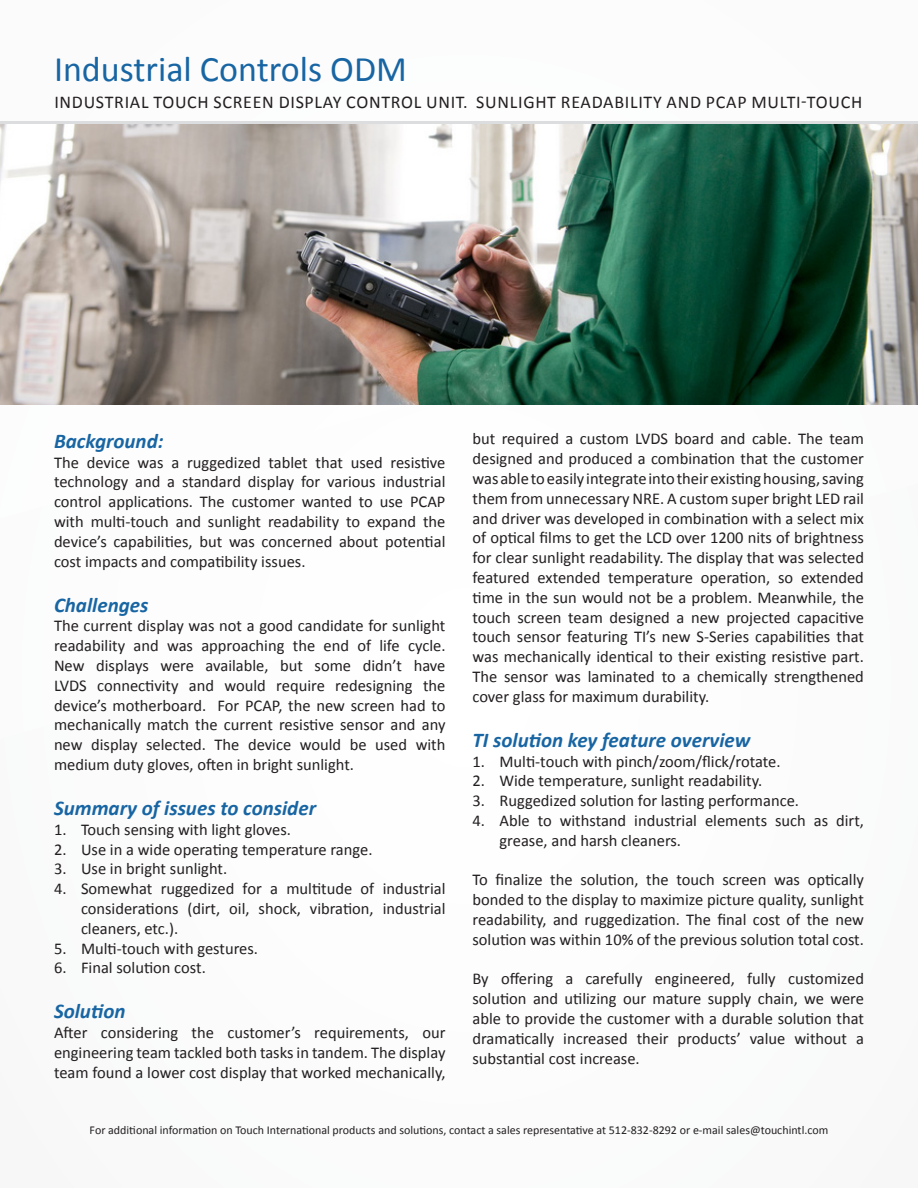
<style>
.page{position:relative;width:918px;height:1188px;background:#fff}
.page>*{position:absolute;margin:0;border:0;box-sizing:border-box;transform-origin:0 0}
.t1{font:36px "Calibri";color:#1865a3}
.t2{font:italic 700 21px "Calibri";color:#1865a3}
.t3{font:18px "Calibri";letter-spacing:.04em;color:#231f20}
.t4{font:16.5px/19.8px "Calibri";color:#231f20;text-align:justify}
.t5{font:12px "Calibri";color:#231f20}
</style>
<div class="page">
<hr style="left:0;top:122px;width:918px;height:3px;background:#dcdddf">
<img style="left:0;top:125px;width:918px;height:280px">
<p class="t1" style="left:54px;top:46px;width:354px">Industrial Controls ODM</p>
<p class="t3" style="left:54px;top:91px;width:809px">INDUSTRIAL TOUCH SCREEN DISPLAY CONTROL UNIT. SUNLIGHT READABILITY AND PCAP MULTI-TOUCH</p>
<p class="t2" style="left:54px;top:427px;width:111px">Background:</p>
<p class="t4" style="left:54px;top:452px;width:393px">The device was a ruggedized tablet that used resistive technology and a standard display for various industrial control applications. The customer wanted to use PCAP with multi-touch and sunlight readability to expand the device’s capabilities, but was concerned about potential cost impacts and compatibility issues.</p>
<p class="t2" style="left:54px;top:591px;width:96px">Challenges</p>
<p class="t4" style="left:54px;top:616px;width:393px">The current display was not a good candidate for sunlight readability and was approaching the end of life cycle.<br>New displays were available, but some didn’t have LVDS connectivity and would require redesigning the device’s motherboard. For PCAP, the new screen had to mechanically match the current resistive sensor and any new display selected. The device would be used with medium duty gloves, often in bright sunlight.</p>
<p class="t2" style="left:54px;top:795px;width:264px">Summary of issues to consider</p>
<p class="t4" style="left:54px;top:819px;width:238px">1. Touch sensing with light gloves.</p>
<p class="t4" style="left:54px;top:839px;width:320px">2. Use in a wide operating temperature range.</p>
<p class="t4" style="left:54px;top:859px;width:175px">3. Use in bright sunlight.</p>
<p class="t4" style="left:81px;top:879px;width:366px;text-indent:-27px">4. Somewhat ruggedized for a multitude of industrial considerations (dirt, oil, shock, vibration, industrial cleaners, etc.).</p>
<p class="t4" style="left:54px;top:938px;width:206px">5. Multi-touch with gestures.</p>
<p class="t4" style="left:54px;top:958px;width:153px">6. Final solution cost.</p>
<p class="t2" style="left:54px;top:998px;width:73px">Solution</p>
<p class="t4" style="left:54px;top:1023px;width:393px">After considering the customer’s requirements, our engineering team tackled both tasks in tandem. The display team found a lower cost display that worked mechanically,</p>
<p class="t4" style="left:472px;top:429px;width:393px">but required a custom LVDS board and cable. The team designed and produced a combination that the customer was able to easily integrate into their existing housing, saving them from unnecessary NRE. A custom super bright LED rail and driver was developed in combination with a select mix of optical films to get the LCD over 1200 nits of brightness for clear sunlight readability. The display that was selected featured extended temperature operation, so extended time in the sun would not be a problem. Meanwhile, the touch screen team designed a new projected capacitive touch sensor featuring TI’s new S-Series capabilities that was mechanically identical to their existing resistive part.<br>The sensor was laminated to a chemically strengthened cover glass for maximum durability.</p>
<p class="t2" style="left:472px;top:726px;width:279px">TI solution key feature overview</p>
<p class="t4" style="left:472px;top:751px;width:310px">1. Multi-touch with pinch/zoom/flick/rotate.</p>
<p class="t4" style="left:472px;top:771px;width:291px">2. Wide temperature, sunlight readability.</p>
<p class="t4" style="left:472px;top:791px;width:328px">3. Ruggedized solution for lasting performance.</p>
<p class="t4" style="left:500px;top:811px;width:366px;text-indent:-27px">4. Able to withstand industrial elements such as dirt, grease, and harsh cleaners.</p>
<p class="t4" style="left:472px;top:870px;width:393px">To finalize the solution, the touch screen was optically bonded to the display to maximize picture quality, sunlight readability, and ruggedization. The final cost of the new solution was within 10% of the previous solution total cost.</p>
<p class="t4" style="left:472px;top:969px;width:393px">By offering a carefully engineered, fully customized solution and utilizing our mature supply chain, we were able to provide the customer with a durable solution that dramatically increased their products’ value without a substantial cost increase.</p>
<p class="t5" style="left:90px;top:1122px;width:740px">For additional information on Touch International products and solutions, contact a sales representative at 512-832-8292 or e-mail sales@touchintl.com</p>
</div>
